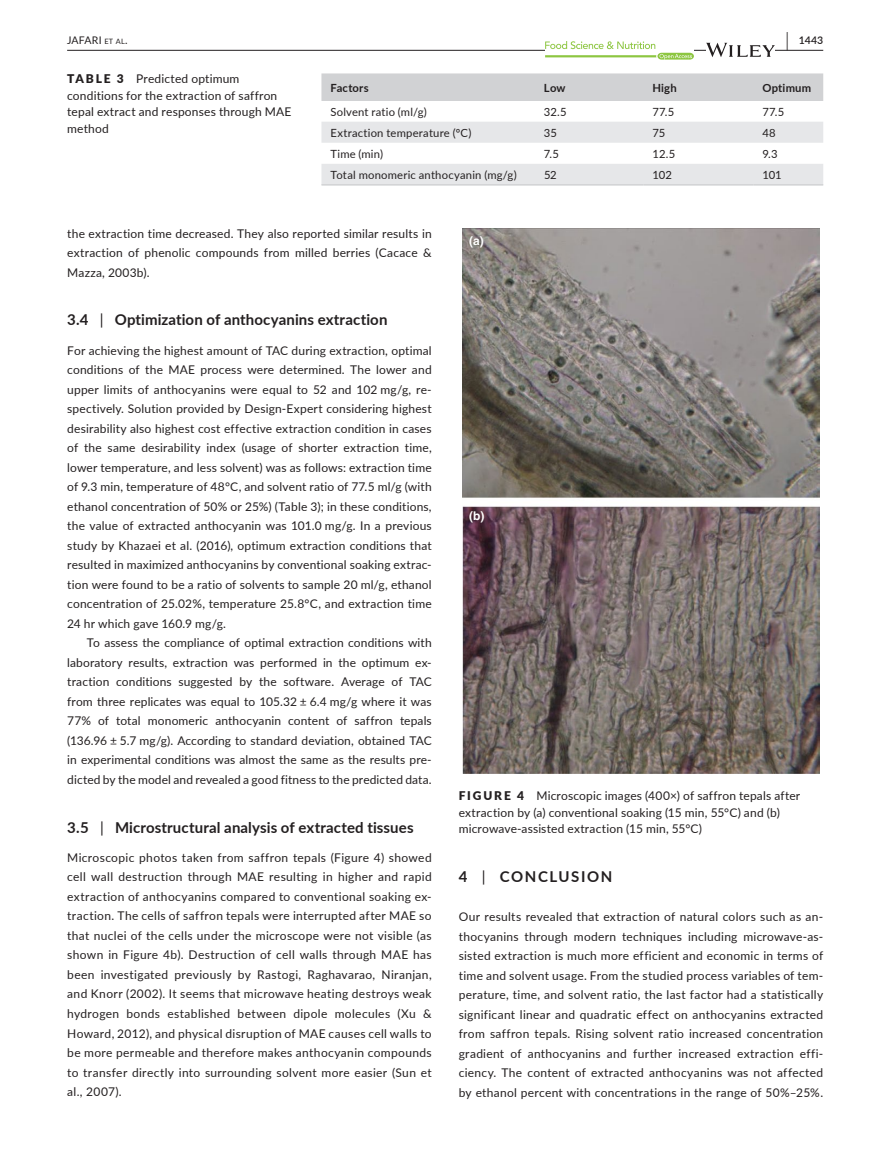
<style>
.page{position:relative;width:893px;height:1174px;background:#fff}
.page>*{position:absolute;margin:0;border:0;box-sizing:border-box;transform-origin:0 0}
.t1{font:600 19.5px "Lato";color:#231f20;scale:.48 1}
.t2{font:700 15px "Lato";letter-spacing:.01em;color:#231f20}
.t3{font:700 15px "Lato";letter-spacing:.11em;color:#231f20}
.t4{font:12px/19.5px "Lato";letter-spacing:.015em;color:#231f20;text-align:justify}
.t5{font:700 12px "Helvetica";color:#fff}
.t6{font:11.25px "Lato";letter-spacing:.02em;color:#231f20}
.t7{font:700 11.25px "Lato";letter-spacing:.015em;color:#231f20}
.t8{font:10.5px "Lato";letter-spacing:.025em;color:#231f20}
.t9{font:600 10.5px "Lato";color:#231f20}
.s1{font-size:7.35px}
.s2{font-weight:900}
.s3{font-weight:400}
</style>
<div class="page">
<hr style="left:67px;top:50px;width:756px;height:1px;background:#231f20">
<svg style="left:545px;top:41px;width:149px;height:19px"></svg>
<svg style="left:706px;top:43px;width:69px;height:14px"></svg>
<div style="left:321px;top:73px;width:502px;height:28px;background:#d1d2d4"></div>
<svg style="left:321px;top:122px;width:502px;height:62px"></svg>
<hr style="left:321px;top:184px;width:214px;height:2px;background:#d1d2d4">
<hr style="left:535px;top:184px;width:108px;height:2px;background:#d1d2d4">
<hr style="left:643px;top:184px;width:110px;height:2px;background:#d1d2d4">
<hr style="left:753px;top:184px;width:70px;height:2px;background:#d1d2d4">
<img style="left:462px;top:229px;width:358px;height:544px">
<h1 class="t1" style="left:786px;top:26px;width:7px">|</h1>
<p class="t8" style="left:67px;top:33px;width:62px">JAFARI <span class="s1">et al</span>.</p>
<p class="t9" style="left:799px;top:33px;width:26px">1443</p>
<p class="t4" style="left:67px;top:70px;width:226px;line-height:16.5px;text-align:left"><span class="s2">TABLE 3</span> Predicted optimum conditions for the extraction of saffron tepal extract and responses through MAE method</p>
<p class="t7" style="left:330px;top:79px;width:40px">Factors</p>
<p class="t7" style="left:544px;top:79px;width:23px">Low</p>
<p class="t7" style="left:652px;top:79px;width:26px">High</p>
<p class="t7" style="left:762px;top:79px;width:50px">Optimum</p>
<p class="t6" style="left:330px;top:103px;width:98px">Solvent ratio (ml/g)</p>
<p class="t6" style="left:544px;top:103px;width:24px">32.5</p>
<p class="t6" style="left:652px;top:103px;width:23px">77.5</p>
<p class="t6" style="left:762px;top:103px;width:23px">77.5</p>
<p class="t6" style="left:330px;top:125px;width:142px">Extraction temperature (ºC)</p>
<p class="t6" style="left:544px;top:125px;width:15px">35</p>
<p class="t6" style="left:652px;top:125px;width:14px">75</p>
<p class="t6" style="left:762px;top:125px;width:15px">48</p>
<p class="t6" style="left:330px;top:146px;width:54px">Time (min)</p>
<p class="t6" style="left:544px;top:146px;width:17px">7.5</p>
<p class="t6" style="left:652px;top:146px;width:24px">12.5</p>
<p class="t6" style="left:762px;top:146px;width:17px">9.3</p>
<p class="t6" style="left:330px;top:167px;width:188px">Total monomeric anthocyanin (mg/g)</p>
<p class="t6" style="left:544px;top:167px;width:14px">52</p>
<p class="t6" style="left:652px;top:167px;width:21px">102</p>
<p class="t6" style="left:762px;top:167px;width:21px">101</p>
<p class="t4" style="left:67px;top:223px;width:366px">the extraction time decreased. They also reported similar results in extraction of phenolic compounds from milled berries (Cacace &amp; Mazza, 2003b).</p>
<p class="t2" style="left:67px;top:309px;width:322px">3.4 <span class="s3">|</span> Optimization of anthocyanins extraction</p>
<p class="t4" style="left:67px;top:340px;width:366px">For achieving the highest amount of TAC during extraction, optimal conditions of the MAE process were determined. The lower and upper limits of anthocyanins were equal to 52 and 102 mg/g, re&shy;spectively. Solution provided by Design‐Expert considering highest desirability also highest cost effective extraction condition in cases of the same desirability index (usage of shorter extraction time, lower temperature, and less solvent) was as follows: extraction time of 9.3 min, temperature of 48°C, and solvent ratio of 77.5 ml/g (with ethanol concentration of 50% or 25%) (Table 3); in these conditions, the value of extracted anthocyanin was 101.0 mg/g. In a previous study by Khazaei et al. (2016), optimum extraction conditions that resulted in maximized anthocyanins by conventional soaking extrac&shy;tion were found to be a ratio of solvents to sample 20 ml/g, ethanol concentration of 25.02%, temperature 25.8°C, and extraction time 24 hr which gave 160.9 mg/g.</p>
<p class="t4" style="left:67px;top:632px;width:366px;text-indent:20px">To assess the compliance of optimal extraction conditions with laboratory results, extraction was performed in the optimum ex&shy;traction conditions suggested by the software. Average of TAC from three replicates was equal to 105.32 ± 6.4 mg/g where it was 77% of total monomeric anthocyanin content of saffron tepals (136.96 ± 5.7 mg/g). According to standard deviation, obtained TAC in experimental conditions was almost the same as the results pre&shy;dicted by the model and revealed a good fitness to the predicted data.</p>
<p class="t2" style="left:67px;top:816px;width:348px">3.5 <span class="s3">|</span> Microstructural analysis of extracted tissues</p>
<p class="t4" style="left:67px;top:847px;width:366px">Microscopic photos taken from saffron tepals (Figure 4) showed cell wall destruction through MAE resulting in higher and rapid extraction of anthocyanins compared to conventional soaking ex&shy;traction. The cells of saffron tepals were interrupted after MAE so that nuclei of the cells under the microscope were not visible (as shown in Figure 4b). Destruction of cell walls through MAE has been investigated previously by Rastogi, Raghavarao, Niranjan, and Knorr (2002). It seems that microwave heating destroys weak hydrogen bonds established between dipole molecules (Xu &amp; Howard, 2012), and physical disruption of MAE causes cell walls to be more permeable and therefore makes anthocyanin compounds to transfer directly into surrounding solvent more easier (Sun et al., 2007).</p>
<p class="t5" style="left:469px;top:234px;width:16px">(a)</p>
<p class="t5" style="left:469px;top:508px;width:17px">(b)</p>
<p class="t4" style="left:459px;top:787px;width:343px;line-height:16.5px;text-align:left"><span class="s2">FIGURE 4</span> Microscopic images (400×) of saffron tepals after extraction by (a) conventional soaking (15 min, 55°C) and (b) microwave‐assisted extraction (15 min, 55°C)</p>
<p class="t3" style="left:459px;top:865px;width:155px">4 <span class="s3">|</span> CONCLUSION</p>
<p class="t4" style="left:459px;top:906px;width:366px">Our results revealed that extraction of natural colors such as an&shy;thocyanins through modern techniques including microwave‐as&shy;sisted extraction is much more efficient and economic in terms of time and solvent usage. From the studied process variables of tem&shy;perature, time, and solvent ratio, the last factor had a statistically significant linear and quadratic effect on anthocyanins extracted from saffron tepals. Rising solvent ratio increased concentration gradient of anthocyanins and further increased extraction effi&shy;ciency. The content of extracted anthocyanins was not affected by ethanol percent with concentrations in the range of 50%–25%.</p>
</div>
